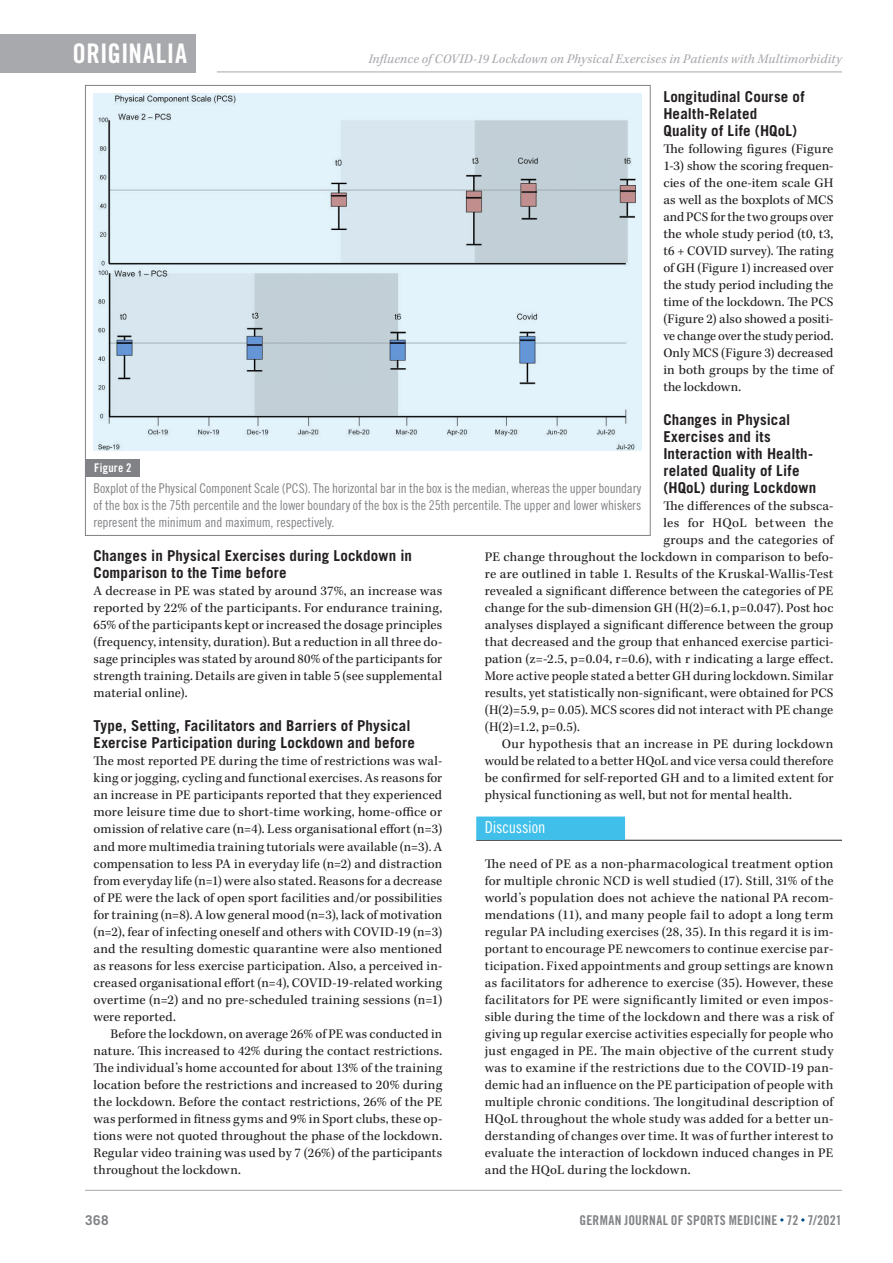
<style>
.page{position:relative;width:893px;height:1263px;background:#fff}
.page>*{position:absolute;margin:0;border:0;box-sizing:border-box;transform-origin:0 0}
.t1{font:27px "Trade Gothic LT Std Bd Cn 20";color:#fff}
.t2{font:16.5px "Trade Gothic LT Std Cn 18";letter-spacing:-.01em;color:#fff}
.t3{font:700 15px/17px "Trade Gothic LT Std";letter-spacing:.01em;color:#231f20}
.t4{font:13.5px/17px "Kepler Std";letter-spacing:.01em;color:#231f20;text-align:justify}
.t5{font:13.5px/17px "Trade Gothic LT Std Cn 18";letter-spacing:-.005em;color:#808285;text-align:justify}
.t6{font:italic 13.5px "Kepler Std";letter-spacing:.015em;color:#a8a9ad}
.t7{font:13.5px "Trade Gothic LT Std Bd Cn 20";letter-spacing:.02em;color:#808285}
.t8{font:13.5px "Kepler Std";letter-spacing:.03em;color:#231f20}
.t9{font:700 13.5px "Trade Gothic LT Std";color:#808285}
.t10{font:12px "Trade Gothic LT Std Bd Cn 20";letter-spacing:.02em;color:#fff}
</style>
<div class="page">
<div style="left:0;top:34px;width:196px;height:38px;background:#a8a9ad"></div>
<hr style="left:217px;top:72px;width:625px;height:1px;background:#a8a9ad">
<hr style="left:85px;top:1190px;width:757px;height:1px;background:#a8a9ad">
<hr style="left:476px;top:840px;width:366px;height:1px;background:#231f20">
<div style="left:476px;top:816px;width:149px;height:24px;background:#3fbfe9"></div>
<div style="left:86px;top:459px;width:54px;height:17px;background:#808285"></div>
<div style="left:94px;top:94px;width:548px;height:357px;background:#e3f3fb"></div>
<img style="left:99px;top:94px;width:536px;height:357px">
<h1 class="t1" style="left:73px;top:37px;width:26px">ORIGINALIA</h1>
<p class="t6" style="left:368px;top:51px;width:475px">Influence of COVID-19 Lockdown on Physical Exercises in Patients with Multimorbidity</p>
<p class="t3" style="left:663px;top:88px;width:143px">Longitudinal Course of<br>Health-Related<br>Quality of Life (HQoL)</p>
<p class="t4" style="left:663px;top:141px;width:172px">The following figures (Figure 1-3) show the scoring frequen&shy;cies of the one-item scale GH as well as the boxplots of MCS and PCS for the two groups over the whole study period (t0, t3, t6 + COVID survey). The rating of GH (Figure 1) increased over the study period including the time of the lockdown. The PCS (Figure 2) also showed a positi&shy;ve change over the study period.<br>Only MCS (Figure 3) decreased in both groups by the time of the lockdown.</p>
<p class="t3" style="left:663px;top:411px;width:155px">Changes in Physical<br>Exercises and its<br>Interaction with Health&shy;related Quality of Life (HQoL) during Lockdown</p>
<p class="t4" style="left:663px;top:498px;width:172px">The differences of the subsca-</p>
<p class="t8" style="left:663px;top:515px;width:172px">les for HQoL between the</p>
<p class="t4" style="left:663px;top:532px;width:172px">groups and the categories of</p>
<p class="t4" style="left:485px;top:549px;width:350px">PE change throughout the lockdown in comparison to befo-</p>
<p class="t4" style="left:485px;top:566px;width:350px">re are outlined in table 1. Results of the Kruskal-Wallis-Test</p>
<p class="t4" style="left:485px;top:583px;width:350px">revealed a significant difference between the categories of PE</p>
<p class="t4" style="left:485px;top:600px;width:350px">change for the sub-dimension GH (H(2)=6.1, p=0.047). Post hoc</p>
<p class="t4" style="left:485px;top:617px;width:350px">analyses displayed a significant difference between the group</p>
<p class="t4" style="left:485px;top:634px;width:350px">that decreased and the group that enhanced exercise partici-</p>
<p class="t4" style="left:485px;top:651px;width:350px">pation (z=-2.5, p=0.04, r=0.6), with r indicating a large effect.</p>
<p class="t4" style="left:485px;top:668px;width:350px">More active people stated a better GH during lockdown. Similar</p>
<p class="t4" style="left:485px;top:685px;width:350px">results, yet statistically non-significant, were obtained for PCS</p>
<p class="t4" style="left:485px;top:702px;width:350px">(H(2)=5.9, p= 0.05). MCS scores did not interact with PE change</p>
<p class="t4" style="left:485px;top:719px;width:97px">(H(2)=1.2, p=0.5).</p>
<p class="t4" style="left:502px;top:736px;width:333px">Our hypothesis that an increase in PE during lockdown</p>
<p class="t4" style="left:485px;top:753px;width:350px">would be related to a better HQoL and vice versa could therefore</p>
<p class="t4" style="left:485px;top:770px;width:350px">be confirmed for self-reported GH and to a limited extent for</p>
<p class="t4" style="left:485px;top:787px;width:309px">physical functioning as well, but not for mental health.</p>
<p class="t2" style="left:485px;top:818px;width:62px">Discussion</p>
<p class="t4" style="left:485px;top:855px;width:350px">The need of PE as a non-pharmacological treatment option for multiple chronic NCD is well studied (17). Still, 31% of the world’s population does not achieve the national PA recom&shy;mendations (11), and many people fail to adopt a long term regular PA including exercises (28, 35). In this regard it is im&shy;portant to encourage PE newcomers to continue exercise par&shy;ticipation. Fixed appointments and group settings are known as facilitators for adherence to exercise (35). However, these facilitators for PE were significantly limited or even impos&shy;sible during the time of the lockdown and there was a risk of giving up regular exercise activities especially for people who just engaged in PE. The main objective of the current study was to examine if the restrictions due to the COVID-19 pan&shy;demic had an influence on the PE participation of people with multiple chronic conditions. The longitudinal description of HQoL throughout the whole study was added for a better un&shy;derstanding of changes over time. It was of further interest to evaluate the interaction of lockdown induced changes in PE and the HQoL during the lockdown.</p>
<p class="t10" style="left:94px;top:460px;width:39px">FIGURE 2</p>
<p class="t5" style="left:94px;top:480px;width:549px">Boxplot of the Physical Component Scale (PCS). The horizontal bar in the box is the median, whereas the upper boundary of the box is the 75th percentile and the lower boundary of the box is the 25th percentile. The upper and lower whiskers represent the minimum and maximum, respectively.</p>
<p class="t3" style="left:94px;top:547px;width:320px">Changes in Physical Exercises during Lockdown in<br>Comparison to the Time before</p>
<p class="t4" style="left:94px;top:583px;width:350px">A decrease in PE was stated by around 37%, an increase was reported by 22% of the participants. For endurance training, 65% of the participants kept or increased the dosage principles (frequency, intensity, duration). But a reduction in all three do&shy;sage principles was stated by around 80% of the participants for strength training. Details are given in table 5 (see supplemental material online).</p>
<p class="t3" style="left:94px;top:717px;width:323px">Type, Setting, Facilitators and Barriers of Physical<br>Exercise Participation during Lockdown and before</p>
<p class="t4" style="left:94px;top:753px;width:350px">The most reported PE during the time of restrictions was wal&shy;king or jogging, cycling and functional exercises. As reasons for an increase in PE participants reported that they experienced more leisure time due to short-time working, home-office or omission of relative care (n=4). Less organisational effort (n=3) and more multimedia training tutorials were available (n=3). A compensation to less PA in everyday life (n=2) and distraction from everyday life (n=1) were also stated. Reasons for a decrease of PE were the lack of open sport facilities and/or possibilities for training (n=8). A low general mood (n=3), lack of motivation (n=2), fear of infecting oneself and others with COVID-19 (n=3) and the resulting domestic quarantine were also mentioned as reasons for less exercise participation. Also, a perceived in&shy;creased organisational effort (n=4), COVID-19-related working overtime (n=2) and no pre-scheduled training sessions (n=1) were reported.</p>
<p class="t4" style="left:94px;top:1025px;width:350px;text-indent:17px">Before the lockdown, on average 26% of PE was conducted in nature. This increased to 42% during the contact restrictions.<br>The individual’s home accounted for about 13% of the training location before the restrictions and increased to 20% during the lockdown. Before the contact restrictions, 26% of the PE was performed in fitness gyms and 9% in Sport clubs, these op&shy;tions were not quoted throughout the phase of the lockdown.<br>Regular video training was used by 7 (26%) of the participants throughout the lockdown.</p>
<p class="t9" style="left:85px;top:1211px;width:25px">368</p>
<p class="t7" style="left:579px;top:1212px;width:264px">GERMAN JOURNAL OF SPORTS MEDICINE 72 7/2021</p>
</div>
